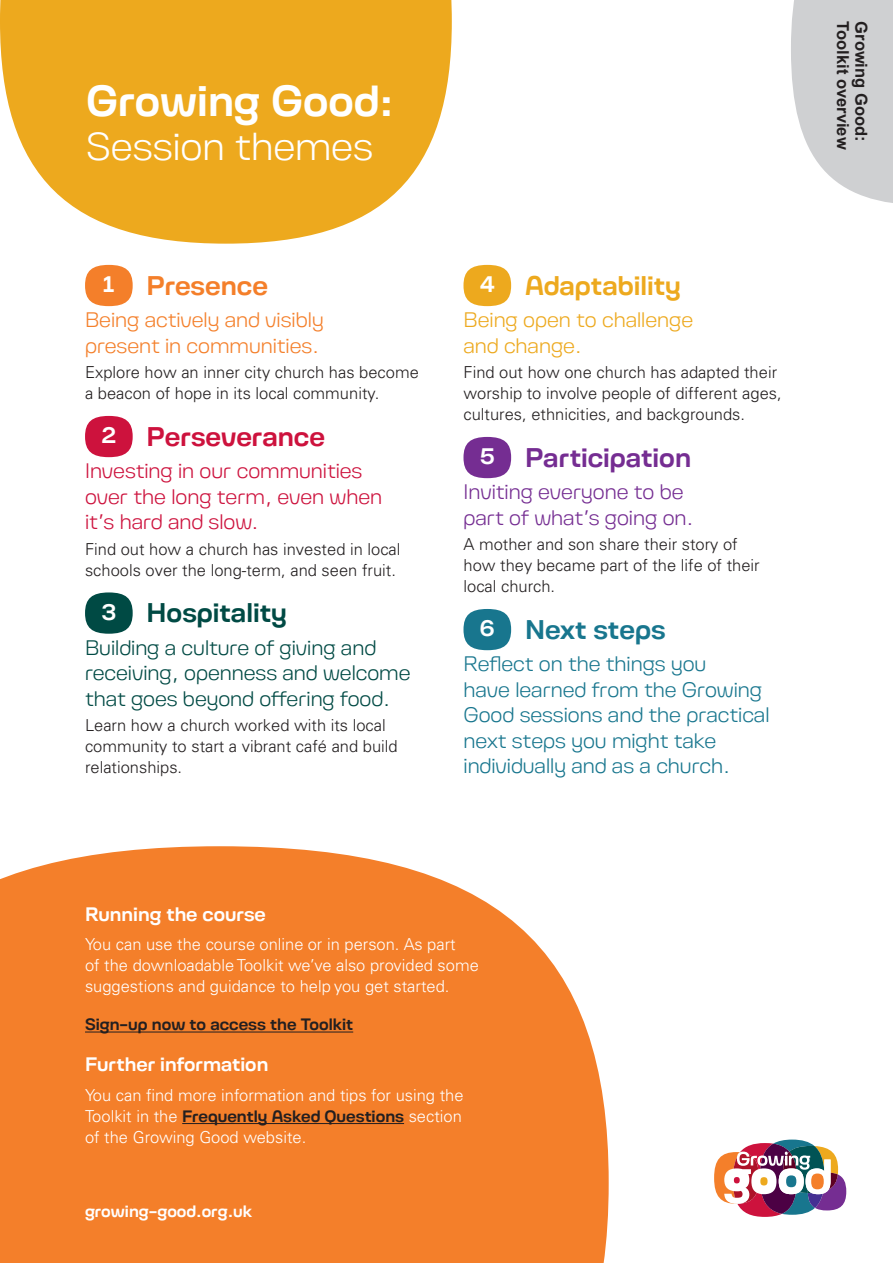
<style>
.page{position:relative;width:893px;height:1263px;background:#fff}
.page>*{position:absolute;margin:0;border:0;box-sizing:border-box;transform-origin:0 0}
.t1{font:500 43.5px "Toroka";color:#fff}
.t2{font:300 39px "Toroka";color:#fff}
.t3{font:500 27px "Toroka";color:#752d92}
.t4{font:500 27px "Toroka";color:#cd123d}
.t5{font:500 27px "Toroka";color:#eda91e}
.t6{font:500 27px "Toroka";color:#004a44}
.t7{font:500 27px "Toroka";color:#18768e}
.t8{font:500 27px "Toroka";color:#f47f2a}
.t9{font:300 21px/25.5px "Toroka";color:#18768e}
.t10{font:300 21px/25.5px "Toroka";color:#004a44}
.t11{font:300 21px/25.5px "Toroka";color:#cd123d}
.t12{font:300 21px/25.5px "Toroka";color:#f47f2a}
.t13{font:300 21px/25.5px "Toroka";color:#752d92}
.t14{font:300 21px/25.5px "Toroka";color:#eda91e}
.t15{font:500 19.5px "Toroka";color:#fff}
.t16{font:300 16.5px/21px "Univers";color:#231f20}
.t17{font:300 16.5px/21px "Univers LT Pro 45";color:#fff}
.t18{font:500 16.5px "Toroka";color:#231f20}
.t19{font:700 16.5px "Arial";color:#231f20}
.t20{font:500 16.5px "Toroka";color:#fff}
.s1{font-size:22.5px;color:#fff}
.s2{font-family:"Univers LT Pro 45";font-weight:300;color:#fff}
</style>
<div class="page">
<svg style="left:714px;top:1139px;width:132px;height:78px"></svg>
<div style="left:811px;top:1173px;width:13px;height:16px;background:#f47f2a;border-radius:50%"></div>
<svg style="left:0;top:846px;width:609px;height:417px;background:#f4893b"></svg>
<div style="left:85px;top:265px;width:48px;height:41px;background:#f47f2a;border-radius:50%"></div>
<div style="left:85px;top:416px;width:48px;height:41px;background:#cd123d;border-radius:50%"></div>
<div style="left:85px;top:592px;width:48px;height:42px;background:#004a44;border-radius:50%"></div>
<div style="left:463px;top:265px;width:48px;height:41px;background:#eda91e;border-radius:50%"></div>
<div style="left:463px;top:437px;width:48px;height:41px;background:#752d92;border-radius:50%"></div>
<div style="left:463px;top:609px;width:48px;height:41px;background:#18768e;border-radius:50%"></div>
<hr style="left:85px;top:1031px;width:268px;height:1px;background:#231f20">
<hr style="left:182px;top:1123px;width:222px;height:1px;background:#231f20">
<svg style="left:0;top:0;width:452px;height:244px;background:#efb53e"></svg>
<svg style="left:791px;top:0;width:102px;height:203px;background:#d5d6d8"></svg>
<h1 class="t1" style="left:86px;top:67px;width:309px">Growing Good:</h1>
<h2 class="t2" style="left:86px;top:118px;width:288px">Session themes</h2>
<h3 class="t8" style="left:103px;top:265px;width:166px"><span class="s1">1</span> Presence</h3>
<p class="t12" style="left:85px;top:306px;width:240px">Being actively and visibly present in communities.</p>
<p class="t16" style="left:85px;top:361px;width:335px">Explore how an inner city church has become a beacon of hope in its local community.</p>
<h3 class="t4" style="left:102px;top:416px;width:225px"><span class="s1">2</span> Perseverance</h3>
<p class="t11" style="left:85px;top:457px;width:299px">Investing in our communities over the long term, even when it’s hard and slow.</p>
<p class="t16" style="left:85px;top:538px;width:317px">Find out how a church has invested in local schools over the long-term, and seen fruit.</p>
<h3 class="t6" style="left:102px;top:592px;width:187px"><span class="s1">3</span> Hospitality</h3>
<p class="t10" style="left:85px;top:633px;width:327px">Building a culture of giving and receiving, openness and welcome that goes beyond offering food.</p>
<p class="t16" style="left:85px;top:714px;width:314px">Learn how a church worked with its local community to start a vibrant café and build relationships.</p>
<h3 class="t5" style="left:480px;top:265px;width:202px"><span class="s1">4</span> Adaptability</h3>
<p class="t14" style="left:463px;top:306px;width:231px">Being open to challenge and change.</p>
<p class="t16" style="left:463px;top:361px;width:320px">Find out how one church has adapted their worship to involve people of different ages, cultures, ethnicities, and backgrounds.</p>
<h3 class="t3" style="left:480px;top:437px;width:213px"><span class="s1">5</span> Participation</h3>
<p class="t13" style="left:463px;top:478px;width:232px">Inviting everyone to be part of what’s going on.</p>
<p class="t16" style="left:463px;top:533px;width:298px">A mother and son share their story of how they became part of the life of their local church.</p>
<h3 class="t7" style="left:480px;top:609px;width:187px"><span class="s1">6</span> Next steps</h3>
<p class="t9" style="left:463px;top:650px;width:308px">Reflect on the things you<br>have learned from the Growing<br>Good sessions and the practical next steps you might take individually and as a church.</p>
<p class="t15" style="left:85px;top:899px;width:182px">Running the course</p>
<p class="t17" style="left:85px;top:933px;width:395px">You can use the course online or in person. As part<br>of the downloadable Toolkit we’ve also provided some suggestions and guidance to help you get started.</p>
<p class="t18" style="left:85px;top:1012px;width:270px">Sign-up now to access the Toolkit</p>
<p class="t15" style="left:85px;top:1050px;width:185px">Further information</p>
<p class="t17" style="left:85px;top:1084px;width:380px">You can find more information and tips for using the</p>
<p class="t18" style="left:85px;top:1103px;width:378px"><span class="s2">Toolkit in the</span> Frequently Asked Questions <span class="s2">section</span></p>
<p class="t17" style="left:85px;top:1126px;width:223px">of the Growing Good website.</p>
<p class="t20" style="left:85px;top:1198px;width:169px">growing-good.org.uk</p>
<p class="t19" style="left:854px;top:21px;width:130px;rotate:90deg">Toolkit overview</p>
<p class="t19" style="left:872px;top:21px;width:122px;rotate:90deg">Growing Good:</p>
</div>
